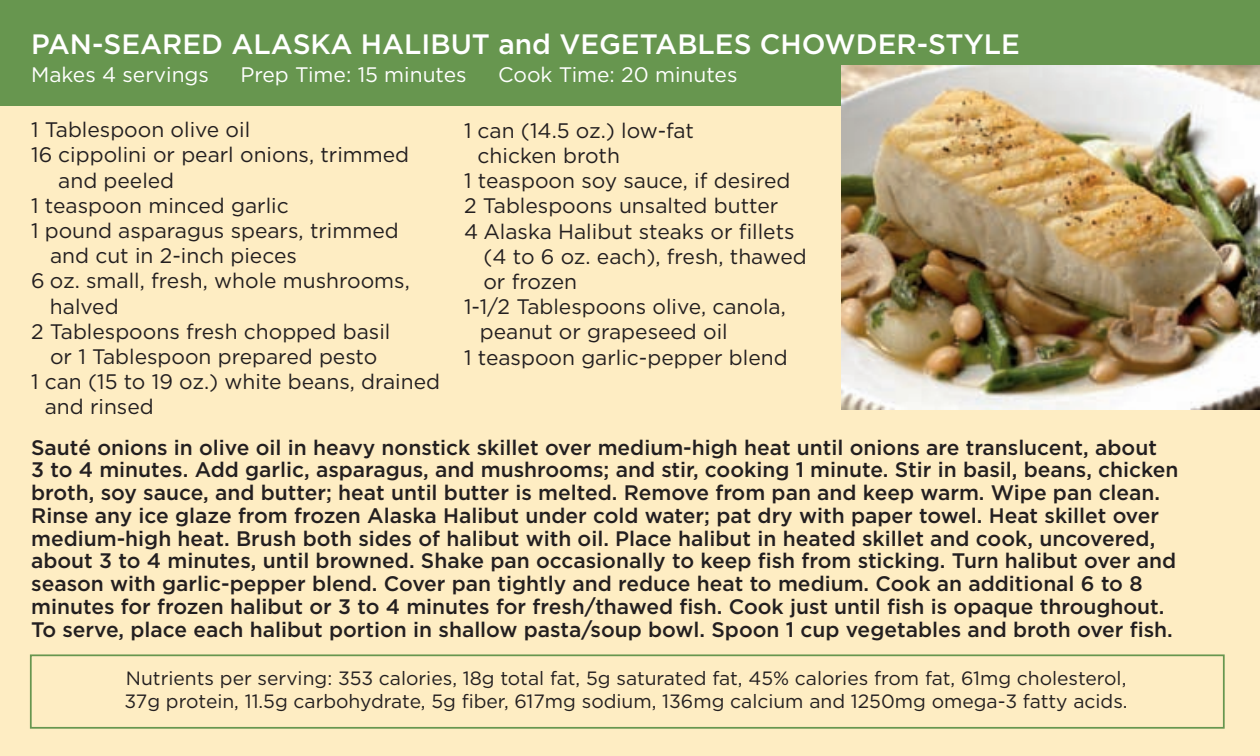
<style>
.page{position:relative;width:1260px;height:756px;background:#fff}
.page>*{position:absolute;margin:0;border:0;box-sizing:border-box;transform-origin:0 0}
.t1{font:500 28px "Gotham";color:#fff}
.t2{font:500 21px/22.8px "Gotham";color:#231f20}
.t3{font:21px "Gotham";color:#231f20}
.t4{font:21px "Gotham";color:#fff}
.t5{font:19.25px/23.1px "Gotham";color:#231f20}
</style>
<div class="page">
<div style="left:0;top:53px;width:1260px;height:703px;background:#feedc3"></div>
<div style="left:0;top:0;width:1260px;height:106px;background:#67964f"></div>
<img style="left:841px;top:65px;width:419px;height:344px">
<div style="left:30px;top:654px;width:1195px;height:75px;border:2px solid #67964f"></div>
<h1 class="t1" style="left:31px;top:28px;width:990px">PAN-SEARED ALASKA HALIBUT and VEGETABLES CHOWDER-STYLE</h1>
<p class="t4" style="left:31px;top:62px;width:179px">Makes 4 servings</p>
<p class="t4" style="left:241px;top:62px;width:228px">Prep Time: 15 minutes</p>
<p class="t4" style="left:498px;top:62px;width:241px">Cook Time: 20 minutes</p>
<p class="t3" style="left:31px;top:118px;width:221px">1 Tablespoon olive oil</p>
<p class="t3" style="left:31px;top:143px;width:380px">16 cippolini or pearl onions, trimmed</p>
<p class="t3" style="left:58px;top:168px;width:117px">and peeled</p>
<p class="t3" style="left:31px;top:193px;width:259px">1 teaspoon minced garlic</p>
<p class="t3" style="left:31px;top:219px;width:369px">1 pound asparagus spears, trimmed</p>
<p class="t3" style="left:50px;top:244px;width:248px">and cut in 2-inch pieces</p>
<p class="t3" style="left:31px;top:269px;width:380px">6 oz. small, fresh, whole mushrooms,</p>
<p class="t3" style="left:50px;top:294px;width:70px">halved</p>
<p class="t3" style="left:31px;top:319px;width:361px">2 Tablespoons fresh chopped basil</p>
<p class="t3" style="left:50px;top:345px;width:329px">or 1 Tablespoon prepared pesto</p>
<p class="t3" style="left:31px;top:370px;width:410px">1 can (15 to 19 oz.) white beans, drained</p>
<p class="t3" style="left:45px;top:395px;width:111px">and rinsed</p>
<p class="t2" style="left:31px;top:436px;width:1149px">Sauté onions in olive oil in heavy nonstick skillet over medium-high heat until onions are translucent, about<br>3 to 4 minutes. Add garlic, asparagus, and mushrooms; and stir, cooking 1 minute. Stir in basil, beans, chicken broth, soy sauce, and butter; heat until butter is melted. Remove from pan and keep warm. Wipe pan clean.<br>Rinse any ice glaze from frozen Alaska Halibut under cold water; pat dry with paper towel. Heat skillet over medium-high heat. Brush both sides of halibut with oil. Place halibut in heated skillet and cook, uncovered, about 3 to 4 minutes, until browned. Shake pan occasionally to keep fish from sticking. Turn halibut over and season with garlic-pepper blend. Cover pan tightly and reduce heat to medium. Cook an additional 6 to 8 minutes for frozen halibut or 3 to 4 minutes for fresh/thawed fish. Cook just until fish is opaque throughout.<br>To serve, place each halibut portion in shallow pasta/soup bowl. Spoon 1 cup vegetables and broth over fish.</p>
<p class="t5" style="left:125px;top:666px;width:1005px">Nutrients per serving: 353 calories, 18g total fat, 5g saturated fat, 45% calories from fat, 61mg cholesterol,<br>37g protein, 11.5g carbohydrate, 5g fiber, 617mg sodium, 136mg calcium and 1250mg omega-3 fatty acids.</p>
<p class="t3" style="left:464px;top:118px;width:232px">1 can (14.5 oz.) low-fat</p>
<p class="t3" style="left:478px;top:143px;width:144px">chicken broth</p>
<p class="t3" style="left:464px;top:169px;width:328px">1 teaspoon soy sauce, if desired</p>
<p class="t3" style="left:464px;top:194px;width:316px">2 Tablespoons unsalted butter</p>
<p class="t3" style="left:464px;top:219px;width:332px">4 Alaska Halibut steaks or fillets</p>
<p class="t3" style="left:483px;top:244px;width:325px">(4 to 6 oz. each), fresh, thawed</p>
<p class="t3" style="left:483px;top:269px;width:95px">or frozen</p>
<p class="t3" style="left:464px;top:295px;width:323px">1-1/2 Tablespoons olive, canola,</p>
<p class="t3" style="left:480px;top:320px;width:249px">peanut or grapeseed oil</p>
<p class="t3" style="left:464px;top:345px;width:325px">1 teaspoon garlic-pepper blend</p>
</div>
